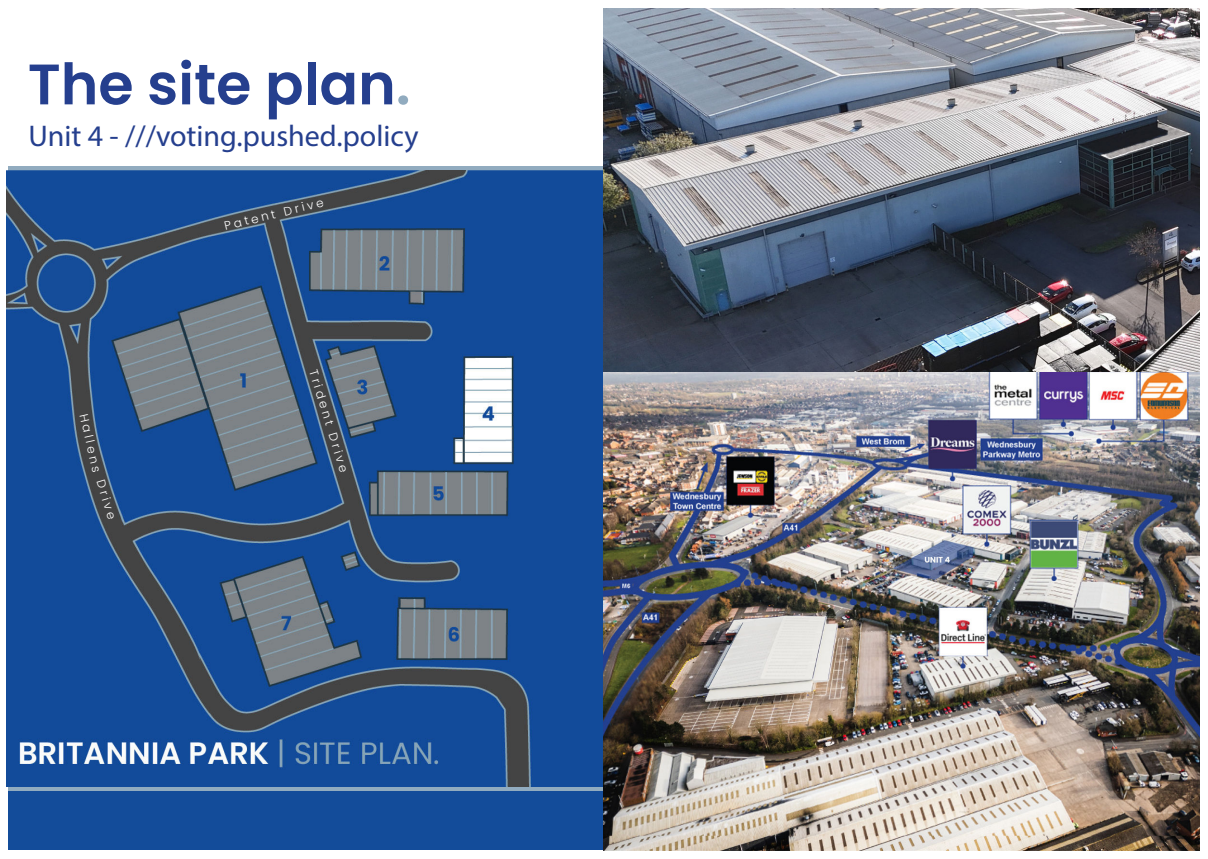
<style>
.page{position:relative;width:1208px;height:859px;background:#fff}
.page>*{position:absolute;margin:0;border:0;box-sizing:border-box;transform-origin:0 0}
.t1{font:600 57px "Poppins";color:#253f8e}
.t2{font:30px "Myriad Pro";color:#253f8e}
.t3{font:300 12px "Poppins";color:#fff}
.s1{color:#91abbf}
.s2{color:#fff}
</style>
<div class="page">
<div style="left:8px;top:166px;width:595px;height:5px;background:#91abbf"></div>
<div style="left:8px;top:788px;width:595px;height:62px;background:#134c9a"></div>
<div style="left:8px;top:786px;width:595px;height:5px;background:#91abbf"></div>
<img style="left:7px;top:171px;width:596px;height:615px">
<img style="left:603px;top:9px;width:596px;height:841px">
<img style="left:604px;top:9px;width:595px;height:362px">
<h1 class="t1" style="left:28px;top:52px;width:384px">The site plan<span class="s1">.</span></h1>
<h2 class="t2" style="left:28px;top:125px;width:426px">Unit 4 - ///voting.pushed.policy <span class="s2">cy</span></h2>
<p class="t3" style="left:90px;top:412px;width:61px;rotate:77deg">Hallens</p>
<p class="t3" style="left:107px;top:478px;width:42px;rotate:73deg">Drive</p>
<p class="t3" style="left:223px;top:219px;width:103px;rotate:-13deg">Patent Drive</p>
<p class="t3" style="left:320px;top:368px;width:108px;rotate:73deg">Trident Drive</p>
</div>
